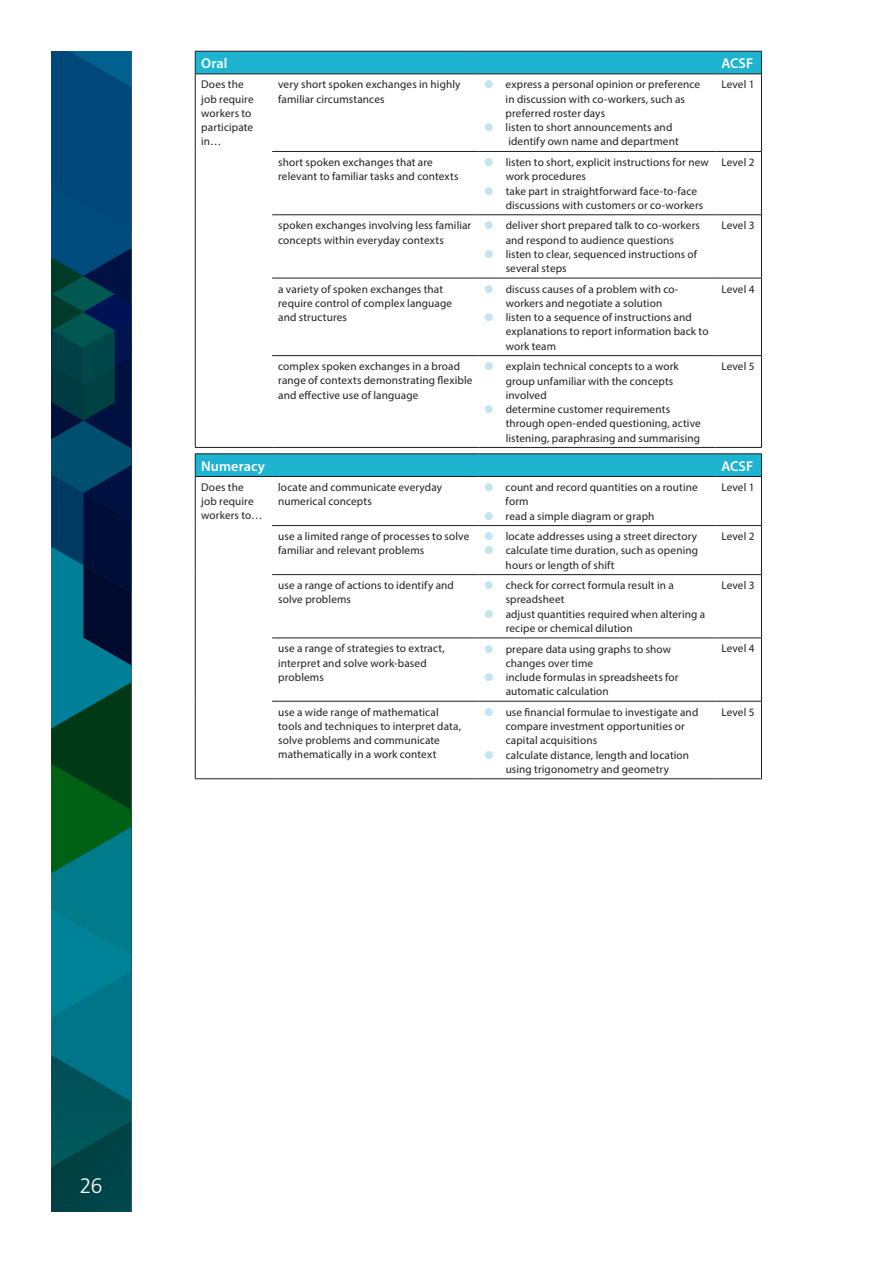
<style>
.page{position:relative;width:893px;height:1263px;background:#fff}
.page>*{position:absolute;margin:0;border:0;box-sizing:border-box;transform-origin:0 0}
.t1{font:300 21px "Frutiger LT Std";color:#fff}
.t2{font:600 14.25px "Myriad Pro";letter-spacing:.005em;color:#fff}
.t3{font:11.25px/14.2px "Myriad Pro";letter-spacing:.01em;color:#231f20}
.s1{color:#c4e4ee}
</style>
<div class="page">
<svg style="left:51px;top:51px;width:80px;height:614px;background:#003d61"></svg>
<svg style="left:51px;top:682px;width:80px;height:530px;background:#00625d"></svg>
<svg style="left:195px;top:51px;width:567px;height:23px;background:#1faac3"></svg>
<hr style="left:195px;top:74px;width:77px;height:1px;background:#231f20">
<hr style="left:195px;top:74px;width:1px;height:77px;background:#231f20">
<hr style="left:272px;top:74px;width:206px;height:1px;background:#231f20">
<hr style="left:478px;top:74px;width:237px;height:1px;background:#231f20">
<hr style="left:715px;top:74px;width:47px;height:1px;background:#231f20">
<hr style="left:761px;top:74px;width:1px;height:77px;background:#231f20">
<hr style="left:195px;top:151px;width:1px;height:64px;background:#231f20">
<hr style="left:272px;top:151px;width:206px;height:1px;background:#231f20">
<hr style="left:478px;top:151px;width:237px;height:1px;background:#231f20">
<hr style="left:715px;top:151px;width:47px;height:1px;background:#231f20">
<hr style="left:761px;top:152px;width:1px;height:63px;background:#231f20">
<hr style="left:195px;top:215px;width:1px;height:63px;background:#231f20">
<hr style="left:272px;top:214px;width:206px;height:1px;background:#231f20">
<hr style="left:478px;top:214px;width:237px;height:1px;background:#231f20">
<hr style="left:715px;top:214px;width:47px;height:1px;background:#231f20">
<hr style="left:761px;top:215px;width:1px;height:63px;background:#231f20">
<hr style="left:195px;top:278px;width:1px;height:78px;background:#231f20">
<hr style="left:272px;top:278px;width:206px;height:1px;background:#231f20">
<hr style="left:478px;top:278px;width:237px;height:1px;background:#231f20">
<hr style="left:715px;top:278px;width:47px;height:1px;background:#231f20">
<hr style="left:761px;top:278px;width:1px;height:77px;background:#231f20">
<hr style="left:195px;top:356px;width:1px;height:91px;background:#231f20">
<hr style="left:272px;top:355px;width:206px;height:1px;background:#231f20">
<hr style="left:478px;top:355px;width:237px;height:1px;background:#231f20">
<hr style="left:715px;top:355px;width:47px;height:1px;background:#231f20">
<hr style="left:761px;top:356px;width:1px;height:91px;background:#231f20">
<hr style="left:195px;top:447px;width:77px;height:1px;background:#231f20">
<hr style="left:272px;top:447px;width:206px;height:1px;background:#231f20">
<hr style="left:478px;top:447px;width:237px;height:1px;background:#231f20">
<hr style="left:715px;top:447px;width:47px;height:1px;background:#231f20">
<div style="left:195px;top:454px;width:567px;height:22px;background:#1eb3ce"></div>
<hr style="left:195px;top:476px;width:77px;height:1px;background:#231f20">
<hr style="left:195px;top:477px;width:1px;height:48px;background:#231f20">
<hr style="left:272px;top:476px;width:206px;height:1px;background:#231f20">
<hr style="left:478px;top:476px;width:237px;height:1px;background:#231f20">
<hr style="left:715px;top:476px;width:47px;height:1px;background:#231f20">
<hr style="left:761px;top:477px;width:1px;height:48px;background:#231f20">
<hr style="left:195px;top:525px;width:1px;height:50px;background:#231f20">
<hr style="left:272px;top:525px;width:206px;height:1px;background:#231f20">
<hr style="left:478px;top:525px;width:237px;height:1px;background:#231f20">
<hr style="left:715px;top:525px;width:47px;height:1px;background:#231f20">
<hr style="left:761px;top:526px;width:1px;height:48px;background:#231f20">
<hr style="left:195px;top:575px;width:1px;height:63px;background:#231f20">
<hr style="left:272px;top:574px;width:206px;height:1px;background:#231f20">
<hr style="left:478px;top:574px;width:237px;height:1px;background:#231f20">
<hr style="left:715px;top:574px;width:47px;height:1px;background:#231f20">
<hr style="left:761px;top:575px;width:1px;height:63px;background:#231f20">
<hr style="left:195px;top:638px;width:1px;height:63px;background:#231f20">
<hr style="left:272px;top:638px;width:206px;height:1px;background:#231f20">
<hr style="left:478px;top:638px;width:237px;height:1px;background:#231f20">
<hr style="left:715px;top:638px;width:47px;height:1px;background:#231f20">
<hr style="left:761px;top:638px;width:1px;height:63px;background:#231f20">
<hr style="left:195px;top:701px;width:1px;height:77px;background:#231f20">
<hr style="left:272px;top:701px;width:206px;height:1px;background:#231f20">
<hr style="left:478px;top:701px;width:237px;height:1px;background:#231f20">
<hr style="left:715px;top:701px;width:47px;height:1px;background:#231f20">
<hr style="left:761px;top:701px;width:1px;height:77px;background:#231f20">
<hr style="left:195px;top:778px;width:77px;height:1px;background:#231f20">
<hr style="left:272px;top:778px;width:206px;height:1px;background:#231f20">
<hr style="left:478px;top:778px;width:237px;height:1px;background:#231f20">
<hr style="left:715px;top:778px;width:47px;height:1px;background:#231f20">
<p class="t2" style="left:201px;top:54px;width:28px">Oral</p>
<p class="t2" style="left:721px;top:54px;width:33px">ACSF</p>
<p class="t3" style="left:201px;top:77px;width:54px">Does the job require workers to participate in…</p>
<p class="t3" style="left:278px;top:77px;width:184px">very short spoken exchanges in highly familiar circumstances</p>
<p class="t3" style="left:506px;top:77px;width:196px;text-indent:-21px"><span class="s1">●</span> express a personal opinion or preference in discussion with co-workers, such as preferred roster days</p>
<p class="t3" style="left:721px;top:77px;width:35px">Level 1</p>
<p class="t3" style="left:508px;top:120px;width:172px;text-indent:-24px"><span class="s1">●</span> listen to short announcements and identify own name and department</p>
<p class="t3" style="left:278px;top:155px;width:182px">short spoken exchanges that are relevant to familiar tasks and contexts</p>
<p class="t3" style="left:506px;top:155px;width:205px;text-indent:-21px"><span class="s1">●</span> listen to short, explicit instructions for new work procedures</p>
<p class="t3" style="left:506px;top:183px;width:199px;text-indent:-21px"><span class="s1">●</span> take part in straightforward face-to-face discussions with customers or co-workers</p>
<p class="t3" style="left:278px;top:218px;width:195px">spoken exchanges involving less familiar concepts within everyday contexts</p>
<p class="t3" style="left:484px;top:218px;width:217px;text-align:center"><span class="s1">●</span> deliver short prepared talk to co-workers and respond to audience questions</p>
<p class="t3" style="left:506px;top:247px;width:193px;text-indent:-21px"><span class="s1">●</span> listen to clear, sequenced instructions of several steps</p>
<p class="t3" style="left:278px;top:281px;width:176px">a variety of spoken exchanges that require control of complex language and structures</p>
<p class="t3" style="left:484px;top:282px;width:195px;text-align:center"><span class="s1">●</span> discuss causes of a problem with co&shy;workers and negotiate a solution</p>
<p class="t3" style="left:506px;top:310px;width:204px;text-indent:-21px"><span class="s1">●</span> listen to a sequence of instructions and explanations to report information back to work team</p>
<p class="t3" style="left:278px;top:359px;width:196px">complex spoken exchanges in a broad range of contexts demonstrating flexible and effective use of language</p>
<p class="t3" style="left:506px;top:359px;width:175px;text-indent:-21px"><span class="s1">●</span> explain technical concepts to a work group unfamiliar with the concepts involved</p>
<p class="t3" style="left:506px;top:402px;width:197px;text-indent:-21px"><span class="s1">●</span> determine customer requirements through open-ended questioning, active listening, paraphrasing and summarising</p>
<p class="t3" style="left:721px;top:155px;width:35px">Level 2</p>
<p class="t3" style="left:721px;top:218px;width:35px">Level 3</p>
<p class="t3" style="left:721px;top:281px;width:35px">Level 4</p>
<p class="t3" style="left:721px;top:359px;width:35px">Level 5</p>
<p class="t2" style="left:201px;top:457px;width:65px">Numeracy</p>
<p class="t2" style="left:721px;top:457px;width:33px">ACSF</p>
<p class="t3" style="left:201px;top:480px;width:63px">Does the<br>job require workers to…</p>
<p class="t3" style="left:278px;top:480px;width:165px">locate and communicate everyday numerical concepts</p>
<p class="t3" style="left:506px;top:480px;width:194px;text-indent:-21px"><span class="s1">●</span> count and record quantities on a routine form</p>
<p class="t3" style="left:721px;top:480px;width:35px">Level 1</p>
<p class="t3" style="left:484px;top:508px;width:172px"><span class="s1">●</span> read a simple diagram or graph</p>
<p class="t3" style="left:278px;top:529px;width:193px">use a limited range of processes to solve familiar and relevant problems</p>
<p class="t3" style="left:484px;top:529px;width:214px"><span class="s1">●</span> locate addresses using a street directory</p>
<p class="t3" style="left:506px;top:543px;width:194px;text-indent:-21px"><span class="s1">●</span> calculate time duration, such as opening hours or length of shift</p>
<p class="t3" style="left:278px;top:578px;width:177px">use a range of actions to identify and solve problems</p>
<p class="t3" style="left:506px;top:578px;width:170px;text-indent:-21px"><span class="s1">●</span> check for correct formula result in a spreadsheet</p>
<p class="t3" style="left:506px;top:607px;width:201px;text-indent:-21px"><span class="s1">●</span> adjust quantities required when altering a recipe or chemical dilution</p>
<p class="t3" style="left:278px;top:641px;width:168px">use a range of strategies to extract, interpret and solve work-based problems</p>
<p class="t3" style="left:506px;top:641px;width:167px;text-indent:-21px"><span class="s1">●</span> prepare data using graphs to show changes over time</p>
<p class="t3" style="left:506px;top:670px;width:174px;text-indent:-21px"><span class="s1">●</span> include formulas in spreadsheets for automatic calculation</p>
<p class="t3" style="left:278px;top:705px;width:184px">use a wide range of mathematical tools and techniques to interpret data, solve problems and communicate mathematically in a work context</p>
<p class="t3" style="left:506px;top:705px;width:194px;text-indent:-21px"><span class="s1">●</span> use financial formulae to investigate and compare investment opportunities or capital acquisitions</p>
<p class="t3" style="left:484px;top:747px;width:206px;text-align:center"><span class="s1">●</span> calculate distance, length and location using trigonometry and geometry</p>
<p class="t3" style="left:721px;top:529px;width:35px">Level 2</p>
<p class="t3" style="left:721px;top:578px;width:35px">Level 3</p>
<p class="t3" style="left:721px;top:641px;width:35px">Level 4</p>
<p class="t3" style="left:721px;top:705px;width:35px">Level 5</p>
<h1 class="t1" style="left:80px;top:1174px;width:24px">26</h1>
</div>
